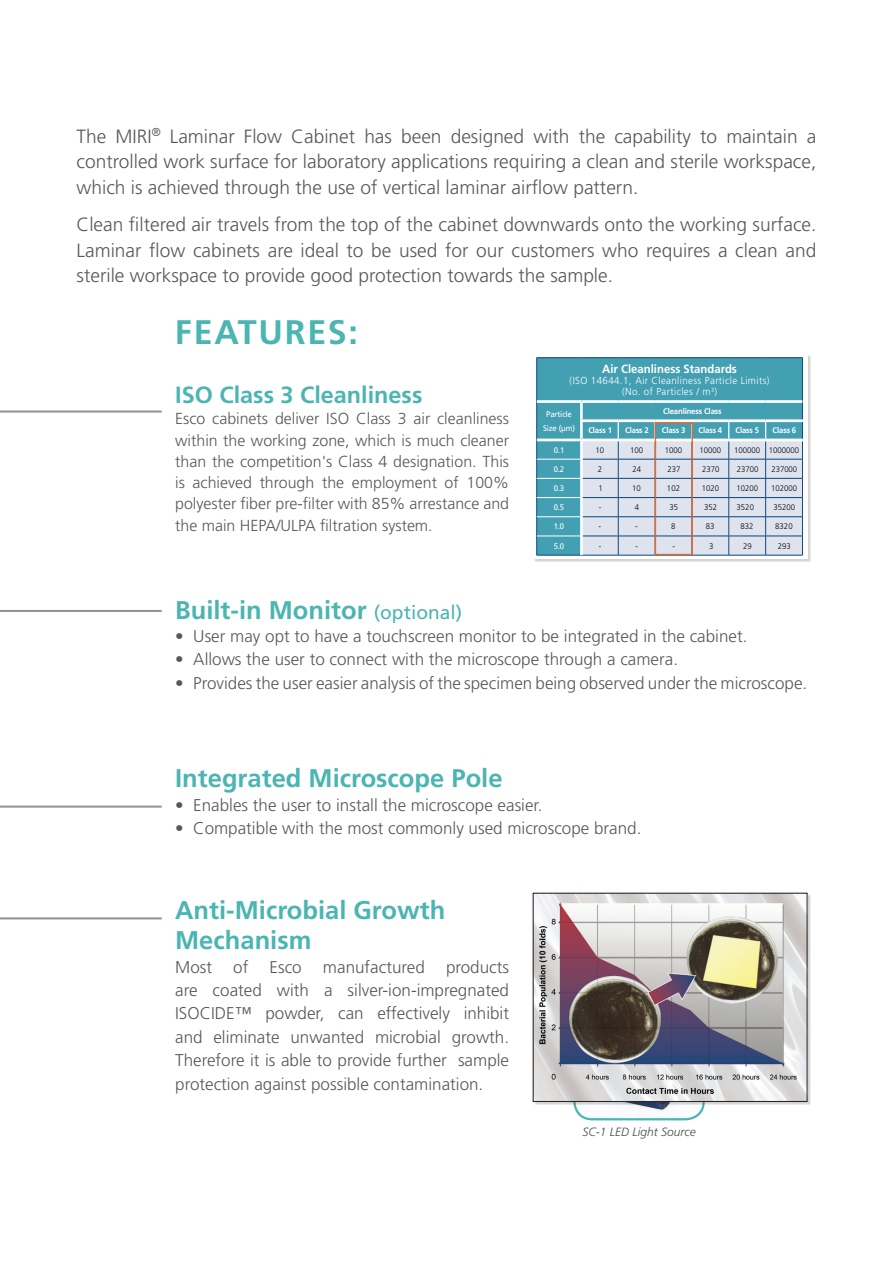
<style>
.page{position:relative;width:893px;height:1263px;background:#fff}
.page>*{position:absolute;margin:0;border:0;box-sizing:border-box;transform-origin:0 0}
.t1{font:700 34.05px "Frutiger LT Std";letter-spacing:.05em;color:#4bb5b2}
.key_features{font:700 25.5px/30.6px "Frutiger LT Std";color:#4bb5b2}
.t2{font:700 23.4px "Frutiger LT Std";color:#4bb5b2}
.t3{font:300 19.2px/25.5px "Frutiger LT Std";color:#57585a;text-align:justify}
.t4{font:300 17.1px/23.4px "Frutiger LT Std";color:#57585a;text-align:justify}
.t5{font:300 15.9px/21.3px "Frutiger LT Std";color:#57585a;text-align:justify}
.t6{font:italic 300 12px "Frutiger LT Std";color:#4b4c4d}
.t7{font:700 11.85px "Frutiger LT Std";color:#fff;scale:.96 1}
.t8{font:300 10.2px/10.8px "Frutiger LT Std";letter-spacing:.04em;color:#fff;text-align:center;scale:.96 1}
.t9{font:300 8.1px "Frutiger LT Std";color:#050504;scale:.96 1}
.t10{font:700 8.1px "Frutiger LT Std";letter-spacing:-.02em;color:#fff;scale:.96 1}
.t11{font:8.1px/13.5px "Frutiger LT Std";letter-spacing:-.02em;color:#fff;text-align:center;scale:.96 1}
.s1{font-weight:400;font-size:19.2px}
</style>
<div class="page">
<img style="left:576px;top:1105px;width:128px;height:14px">
<div style="left:573px;top:1019px;width:132px;height:101px;border:2px solid #4bb5b2;border-radius:18px"></div>
<div style="left:534px;top:894px;width:277px;height:211px;background:#231f20;opacity:.2"></div>
<img style="left:535px;top:895px;width:270px;height:204px">
<div style="left:533px;top:893px;width:274px;height:208px;border:1px solid #231f20"></div>
<div style="left:534px;top:355px;width:277px;height:207px;background:#231f20;opacity:.2"></div>
<div style="left:533px;top:355px;width:274px;height:204px;background:#fff"></div>
<div style="left:537px;top:358px;width:265px;height:197px;background:#439fb2"></div>
<hr style="left:802px;top:358px;width:1px;height:44px;background:#0d487e">
<hr style="left:537px;top:555px;width:44px;height:1px;background:#0d487e">
<hr style="left:581px;top:555px;width:37px;height:1px;background:#0d487e">
<hr style="left:618px;top:555px;width:37px;height:1px;background:#0d487e">
<hr style="left:655px;top:555px;width:37px;height:1px;background:#0d487e">
<hr style="left:692px;top:555px;width:37px;height:1px;background:#0d487e">
<hr style="left:729px;top:555px;width:37px;height:1px;background:#0d487e">
<hr style="left:766px;top:555px;width:37px;height:1px;background:#0d487e">
<hr style="left:580px;top:419px;width:38px;height:3px;background:#fff">
<svg style="left:536px;top:402px;width:1px;height:153px"></svg>
<hr style="left:580px;top:403px;width:3px;height:16px;background:#fff">
<hr style="left:580px;top:422px;width:3px;height:17px;background:#fff">
<hr style="left:537px;top:439px;width:44px;height:2px;background:#fff">
<hr style="left:580px;top:441px;width:3px;height:18px;background:#fff">
<hr style="left:580px;top:459px;width:3px;height:19px;background:#fff">
<hr style="left:580px;top:478px;width:3px;height:20px;background:#fff">
<hr style="left:580px;top:498px;width:3px;height:19px;background:#fff">
<hr style="left:580px;top:517px;width:3px;height:19px;background:#fff">
<hr style="left:580px;top:536px;width:3px;height:19px;background:#fff">
<hr style="left:537px;top:459px;width:43px;height:1px;background:#fff">
<hr style="left:537px;top:478px;width:43px;height:1px;background:#fff">
<hr style="left:537px;top:497px;width:43px;height:1px;background:#fff">
<hr style="left:537px;top:516px;width:43px;height:1px;background:#fff">
<hr style="left:537px;top:536px;width:43px;height:1px;background:#fff">
<hr style="left:537px;top:357px;width:44px;height:1px;background:#0d487e">
<hr style="left:536px;top:358px;width:1px;height:44px;background:#0d487e">
<hr style="left:581px;top:357px;width:37px;height:1px;background:#0d487e">
<hr style="left:618px;top:357px;width:37px;height:1px;background:#0d487e">
<hr style="left:655px;top:357px;width:37px;height:1px;background:#0d487e">
<hr style="left:692px;top:357px;width:37px;height:1px;background:#0d487e">
<hr style="left:729px;top:357px;width:37px;height:1px;background:#0d487e">
<hr style="left:766px;top:357px;width:37px;height:1px;background:#0d487e">
<hr style="left:537px;top:400px;width:44px;height:3px;background:#fff">
<hr style="left:581px;top:400px;width:37px;height:3px;background:#fff">
<hr style="left:618px;top:400px;width:37px;height:3px;background:#fff">
<hr style="left:655px;top:400px;width:37px;height:3px;background:#fff">
<hr style="left:692px;top:400px;width:37px;height:3px;background:#fff">
<hr style="left:729px;top:400px;width:37px;height:3px;background:#fff">
<hr style="left:766px;top:400px;width:36px;height:3px;background:#fff">
<svg style="left:581px;top:402px;width:222px;height:153px;background:#b5cfdd"></svg>
<div style="left:655px;top:422px;width:38px;height:133px;border:1px solid #f26421"></div>
<svg style="left:0;top:410px;width:162px;height:3px"></svg>
<hr style="left:0;top:917px;width:162px;height:2px;background:#939598">
<svg style="left:0;top:805px;width:162px;height:3px"></svg>
<hr style="left:0;top:610px;width:162px;height:2px;background:#939598">
<p class="t3" style="left:77px;top:123px;width:741px">The MIRI<sup>®</sup> Laminar Flow Cabinet has been designed with the capability to maintain a controlled work surface for laboratory applications requiring a clean and sterile workspace, which is achieved through the use of vertical laminar airflow pattern.</p>
<p class="t3" style="left:77px;top:212px;width:741px">Clean filtered air travels from the top of the cabinet downwards onto the working surface.<br>Laminar flow cabinets are ideal to be used for our customers who requires a clean and sterile workspace to provide good protection towards the sample.</p>
<p class="t1" style="left:175px;top:312px;width:185px">FEATURES:</p>
<p class="t2" style="left:175px;top:381px;width:249px">ISO Class 3 Cleanliness</p>
<p class="t5" style="left:175px;top:408px;width:335px">Esco cabinets deliver ISO Class 3 air cleanliness within the working zone, which is much cleaner than the competition's Class 4 designation. This is achieved through the employment of 100% polyester fiber pre-filter with 85% arrestance and the main HEPA/ULPA filtration system.</p>
<p class="t7" style="left:602px;top:362px;width:142px">Air Cleanliness Standards</p>
<p class="t8" style="left:570px;top:375px;width:210px">(ISO 14644.1, Air Cleanliness Particle Limits) (No. of Particles / m<sup>3</sup>)</p>
<p class="t11" style="left:543px;top:407px;width:35px">Particle<br>Size (µm)</p>
<p class="t10" style="left:663px;top:407px;width:63px">Cleanliness Class</p>
<p class="t10" style="left:588px;top:426px;width:26px">Class 1</p>
<p class="t10" style="left:625px;top:426px;width:26px">Class 2</p>
<p class="t10" style="left:662px;top:426px;width:26px">Class 3</p>
<p class="t10" style="left:698px;top:426px;width:26px">Class 4</p>
<p class="t10" style="left:735px;top:426px;width:26px">Class 5</p>
<p class="t10" style="left:772px;top:426px;width:26px">Class 6</p>
<p class="t11" style="left:554px;top:443px;width:12px">0.1</p>
<p class="t9" style="left:595px;top:445px;width:11px">10</p>
<p class="t9" style="left:630px;top:445px;width:15px">100</p>
<p class="t9" style="left:665px;top:445px;width:20px">1000</p>
<p class="t9" style="left:699px;top:445px;width:24px">10000</p>
<p class="t9" style="left:734px;top:445px;width:69px">100000 1000000</p>
<p class="t11" style="left:554px;top:462px;width:12px">0.2</p>
<p class="t9" style="left:598px;top:464px;width:6px">2</p>
<p class="t9" style="left:633px;top:464px;width:11px">24</p>
<p class="t9" style="left:667px;top:464px;width:15px">237</p>
<p class="t9" style="left:702px;top:464px;width:20px">2370</p>
<p class="t9" style="left:737px;top:464px;width:24px">23700</p>
<p class="t9" style="left:771px;top:464px;width:28px">237000</p>
<p class="t11" style="left:554px;top:481px;width:12px">0.3</p>
<p class="t9" style="left:598px;top:484px;width:6px">1</p>
<p class="t9" style="left:632px;top:484px;width:11px">10</p>
<p class="t9" style="left:667px;top:484px;width:15px">102</p>
<p class="t9" style="left:702px;top:484px;width:20px">1020</p>
<p class="t9" style="left:736px;top:484px;width:24px">10200</p>
<p class="t9" style="left:771px;top:484px;width:29px">102000</p>
<p class="t11" style="left:554px;top:501px;width:12px">0.5</p>
<p class="t9" style="left:599px;top:503px;width:4px">-</p>
<p class="t9" style="left:635px;top:503px;width:6px">4</p>
<p class="t9" style="left:669px;top:503px;width:11px">35</p>
<p class="t9" style="left:704px;top:503px;width:15px">352</p>
<p class="t9" style="left:737px;top:503px;width:20px">3520</p>
<p class="t9" style="left:773px;top:503px;width:24px">35200</p>
<p class="t11" style="left:554px;top:520px;width:12px">1.0</p>
<p class="t9" style="left:598px;top:522px;width:4px">-</p>
<p class="t9" style="left:635px;top:522px;width:4px">-</p>
<p class="t9" style="left:671px;top:522px;width:6px">8</p>
<p class="t9" style="left:706px;top:522px;width:11px">83</p>
<p class="t9" style="left:741px;top:522px;width:15px">832</p>
<p class="t9" style="left:775px;top:522px;width:20px">8320</p>
<p class="t11" style="left:554px;top:539px;width:12px">5.0</p>
<p class="t9" style="left:599px;top:541px;width:4px">-</p>
<p class="t9" style="left:636px;top:541px;width:4px">-</p>
<p class="t9" style="left:672px;top:541px;width:4px">-</p>
<p class="t9" style="left:709px;top:541px;width:6px">3</p>
<p class="t9" style="left:743px;top:541px;width:11px">29</p>
<p class="t9" style="left:778px;top:541px;width:15px">293</p>
<p class="key_features" style="left:175px;top:595px;width:288px">Built-in Monitor <span class="s1">(optional)</span></p>
<p class="t4" style="left:175px;top:625px;width:574px">• User may opt to have a touchscreen monitor to be integrated in the cabinet.</p>
<p class="t4" style="left:175px;top:648px;width:504px">• Allows the user to connect with the microscope through a camera.</p>
<p class="t4" style="left:175px;top:671px;width:634px">• Provides the user easier analysis of the specimen being observed under the microscope.</p>
<p class="key_features" style="left:175px;top:763px;width:329px">Integrated Microscope Pole</p>
<p class="t4" style="left:175px;top:793px;width:369px">• Enables the user to install the microscope easier.</p>
<p class="t4" style="left:175px;top:817px;width:468px">• Compatible with the most commonly used microscope brand.</p>
<p class="key_features" style="left:175px;top:894px;width:272px">Anti-Microbial Growth<br>Mechanism</p>
<p class="t4" style="left:175px;top:955px;width:335px">Most of Esco manufactured products are coated with a silver-ion-impregnated ISOCIDE™ powder, can effectively inhibit and eliminate unwanted microbial growth.<br>Therefore it is able to provide further sample protection against possible contamination.</p>
<p class="t6" style="left:582px;top:1125px;width:115px">SC-1 LED Light Source</p>
</div>
